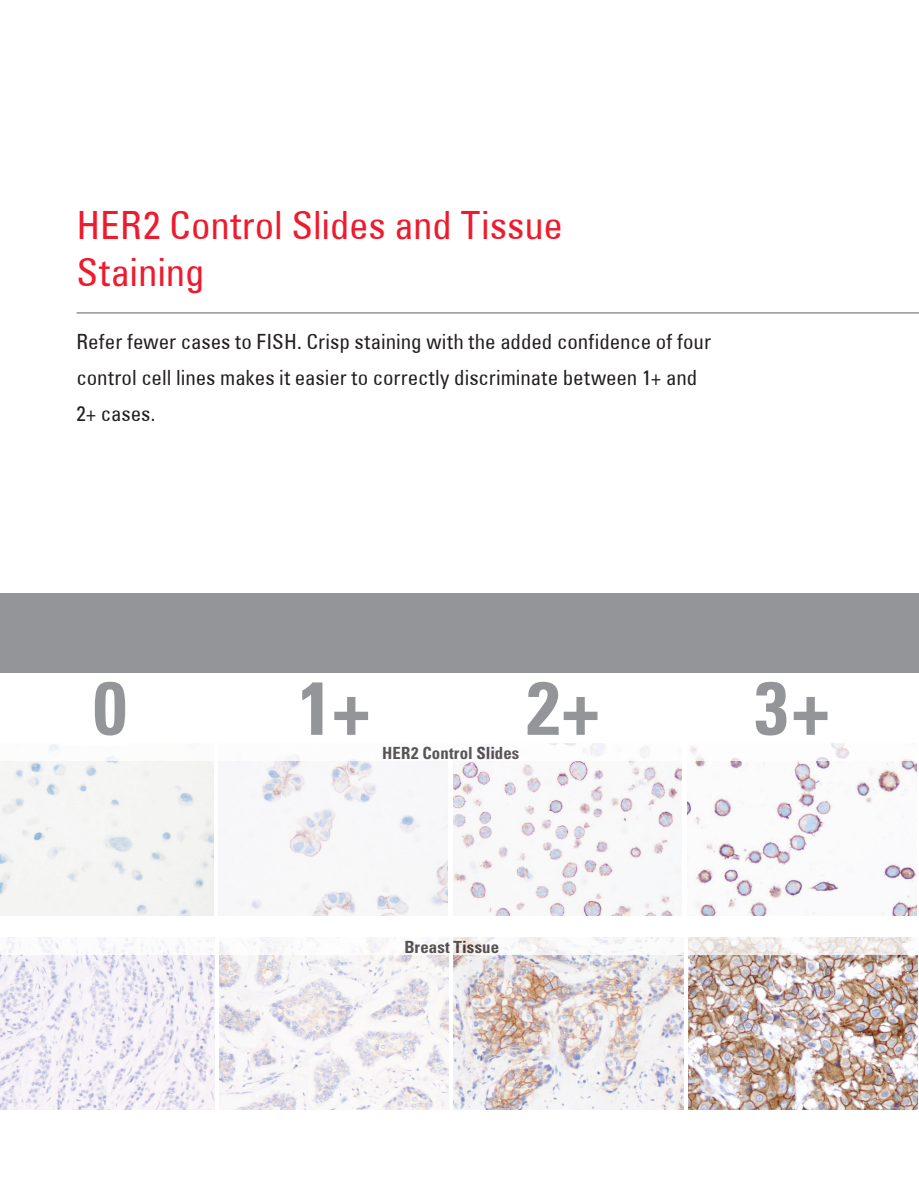
<style>
.page{position:relative;width:919px;height:1187px;background:#fff}
.page>*{position:absolute;margin:0;border:0;box-sizing:border-box;transform-origin:0 0}
.t1{font:700 condensed 75px "Univers";color:#939598}
.t2{font:39px/46.8px "Univers Cond";letter-spacing:-.005em;color:#ee1b2d}
.t3{font:21px/36px "Univers Cond";color:#231f20}
.t4{font:700 condensed 16.8px "Univers";letter-spacing:.005em;color:#231f20}
</style>
<div class="page">
<img style="left:916px;top:762px;width:2px;height:348px">
<hr style="left:77px;top:312px;width:841px;height:1px;background:#939598">
<img style="left:454px;top:954px;width:229px;height:155px">
<img style="left:688px;top:954px;width:229px;height:155px">
<img style="left:0;top:954px;width:214px;height:155px">
<img style="left:0;top:761px;width:213px;height:154px">
<img style="left:229px;top:761px;width:218px;height:154px">
<img style="left:453px;top:761px;width:228px;height:154px">
<img style="left:687px;top:761px;width:229px;height:154px">
<img style="left:219px;top:954px;width:229px;height:155px">
<svg style="left:0;top:937px;width:918px;height:17px"></svg>
<div style="left:0;top:593px;width:918px;height:80px;background:#939598"></div>
<h2 class="t2" style="left:77px;top:201px;width:488px">HER2 Control Slides and Tissue<br>Staining</h2>
<p class="t3" style="left:77px;top:323px;width:636px">Refer fewer cases to FISH. Crisp staining with the added confidence of four control cell lines makes it easier to correctly discriminate between 1+ and<br>2+ cases.</p>
<h1 class="t1" style="left:93px;top:662px;width:35px">0</h1>
<h1 class="t1" style="left:298px;top:662px;width:73px">1+</h1>
<h1 class="t1" style="left:526px;top:662px;width:74px">2+</h1>
<h1 class="t1" style="left:754px;top:662px;width:76px">3+</h1>
<p class="t4" style="left:382px;top:742px;width:139px">HER2 Control Slides</p>
<p class="t4" style="left:404px;top:936px;width:96px">Breast Tissue</p>
</div>
